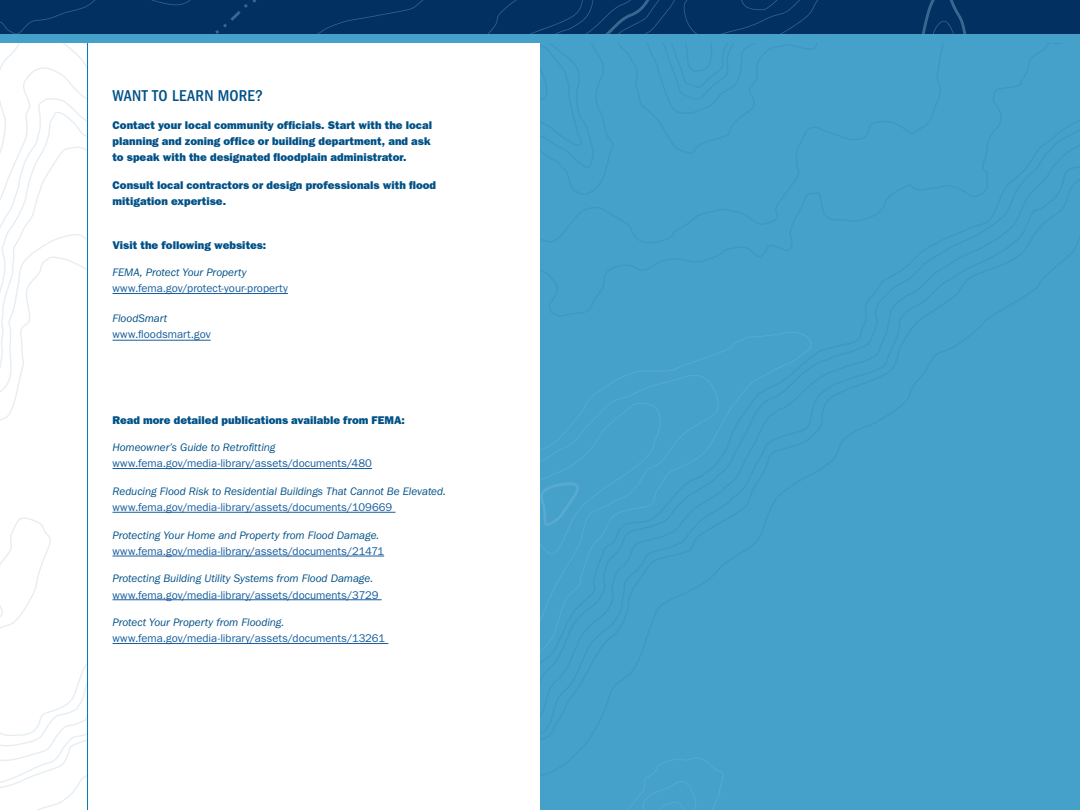
<style>
.page{position:relative;width:1080px;height:810px;background:#fff}
.page>*{position:absolute;margin:0;border:0;box-sizing:border-box;transform-origin:0 0}
.t1{font:500 condensed 16.25px "ITC Franklin Gothic Std";letter-spacing:.015em;color:#005187}
.t2{font:11.25px/16.2px "ITC Franklin Gothic Std Hvy";letter-spacing:.005em;color:#005187}
.t3{font:11.25px "ITC Franklin Gothic Std";color:#175d9e}
.t4{font:italic 11.25px "ITC Franklin Gothic Std";letter-spacing:-.005em;color:#005187}
</style>
<div class="page">
<svg style="left:0;top:749px;width:87px;height:61px"></svg>
<svg style="left:0;top:182px;width:87px;height:567px"></svg>
<svg style="left:83px;top:476px;width:4px;height:53px"></svg>
<hr style="left:87px;top:42px;width:1px;height:768px;background:#0078ae">
<svg style="left:0;top:42px;width:540px;height:140px"></svg>
<div style="left:0;top:0;width:1080px;height:34px;background:#023060"></div>
<hr style="left:112px;top:293px;width:176px;height:1px;background:#175d9e">
<hr style="left:112px;top:468px;width:260px;height:1px;background:#175d9e">
<hr style="left:112px;top:512px;width:283px;height:1px;background:#175d9e">
<hr style="left:112px;top:556px;width:272px;height:1px;background:#175d9e">
<hr style="left:112px;top:599px;width:270px;height:1px;background:#175d9e">
<hr style="left:112px;top:643px;width:276px;height:1px;background:#175d9e">
<div style="left:540px;top:749px;width:113px;height:61px;background:#45a0ca"></div>
<div style="left:540px;top:42px;width:540px;height:707px;background:#45a0ca"></div>
<svg style="left:540px;top:476px;width:50px;height:53px;background:#47a1ca"></svg>
<div style="left:653px;top:461px;width:427px;height:349px;background:#45a0ca"></div>
<div style="left:0;top:34px;width:1080px;height:8px;background:#45a0ca"></div>
<hr style="left:112px;top:340px;width:99px;height:1px;background:#175d9e">
<h2 class="t1" style="left:112px;top:87px;width:152px">WANT TO LEARN MORE?</h2>
<p class="t2" style="left:112px;top:117px;width:321px">Contact your local community officials. Start with the local planning and zoning office or building department, and ask to speak with the designated floodplain administrator.</p>
<p class="t2" style="left:112px;top:177px;width:325px">Consult local contractors or design professionals with flood mitigation expertise.</p>
<p class="t2" style="left:112px;top:237px;width:155px">Visit the following websites:</p>
<p class="t4" style="left:112px;top:266px;width:136px">FEMA, Protect Your Property</p>
<p class="t3" style="left:112px;top:282px;width:177px">www.fema.gov/protect-your-property</p>
<p class="t4" style="left:112px;top:312px;width:56px">FloodSmart</p>
<p class="t3" style="left:112px;top:328px;width:100px">www.floodsmart.gov</p>
<p class="t2" style="left:112px;top:412px;width:294px">Read more detailed publications available from FEMA:</p>
<p class="t4" style="left:112px;top:441px;width:165px">Homeowner’s Guide to Retrofitting</p>
<p class="t3" style="left:112px;top:457px;width:261px">www.fema.gov/media-library/assets/documents/480</p>
<p class="t4" style="left:112px;top:485px;width:335px">Reducing Flood Risk to Residential Buildings That Cannot Be Elevated.</p>
<p class="t3" style="left:112px;top:501px;width:281px">www.fema.gov/media-library/assets/documents/109669</p>
<p class="t4" style="left:112px;top:529px;width:268px">Protecting Your Home and Property from Flood Damage.</p>
<p class="t3" style="left:112px;top:545px;width:273px">www.fema.gov/media-library/assets/documents/21471</p>
<p class="t4" style="left:112px;top:572px;width:262px">Protecting Building Utility Systems from Flood Damage.</p>
<p class="t3" style="left:112px;top:588px;width:268px">www.fema.gov/media-library/assets/documents/3729</p>
<p class="t4" style="left:112px;top:616px;width:173px">Protect Your Property from Flooding.</p>
<p class="t3" style="left:112px;top:632px;width:274px">www.fema.gov/media-library/assets/documents/13261</p>
</div>
